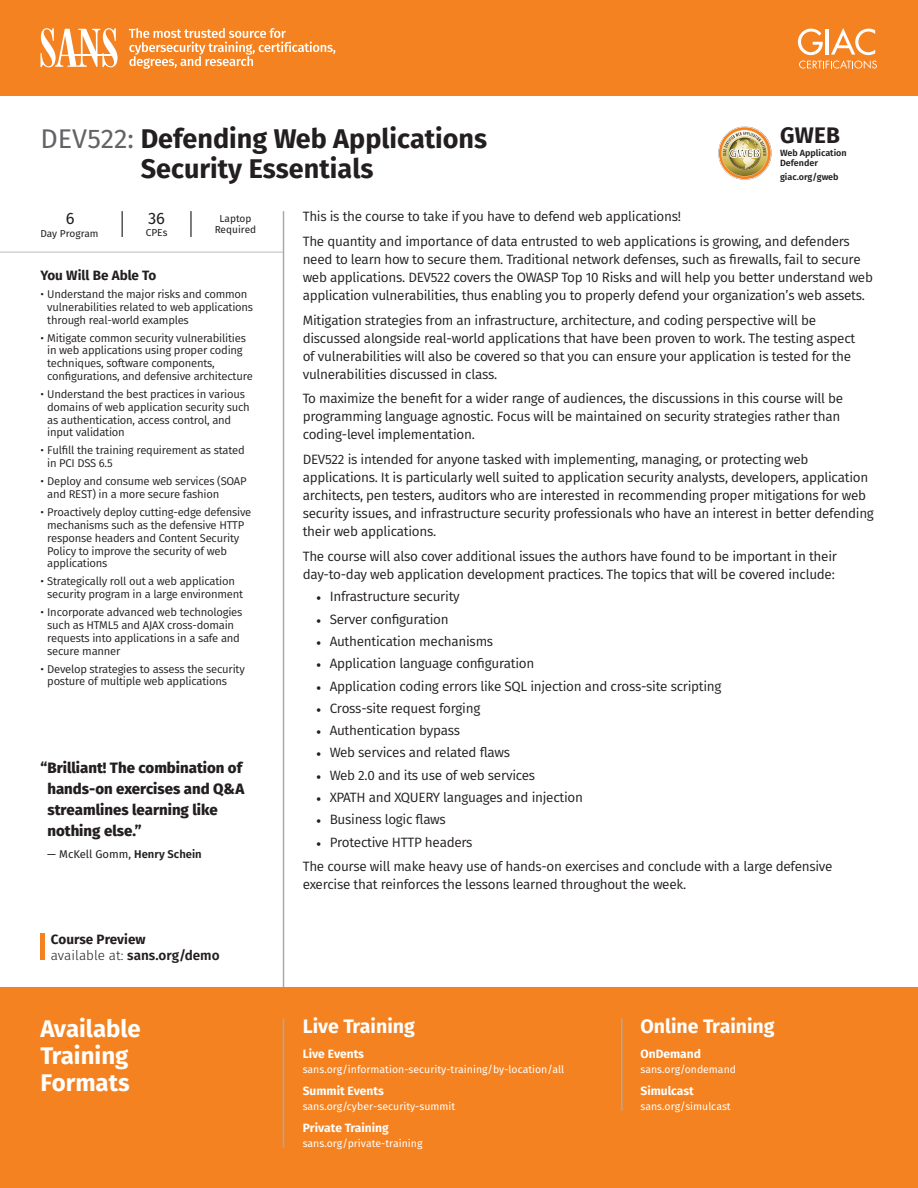
<style>
.page{position:relative;width:918px;height:1188px;background:#fff}
.page>*{position:absolute;margin:0;border:0;box-sizing:border-box;transform-origin:0 0}
.t1{font:700 27px/30px "Fira Sans";color:#231f20;text-align:center}
.t2{font:700 24px/27px "Fira Sans";color:#fff}
.t3{font:700 22.5px "Fira Sans";color:#231f20}
.t4{font:700 19.5px "Fira Sans";color:#fff}
.t5{font:16.5px "Fira Sans";color:#231f20}
.t6{font:800 15px/21px "Fira Sans";color:#231f20}
.t7{font:13.5px/18px "Fira Sans";letter-spacing:-.02em;color:#231f20}
.t8{font:700 13.5px/16.5px "Fira Sans";color:#231f20}
.t9{font:700 12px "Fira Sans";color:#fff}
.t10{font:11.25px/12.8px "Fira Sans";letter-spacing:-.02em;color:#231f20}
.t11{font:11.25px "Fira Sans";color:#231f20}
.t12{font:10.5px "Fira Sans";color:#fff}
.t13{font:10.05px/10.8px "Fira Sans";color:#231f20;text-align:center}
.t14{font:600 9px/10.5px "Fira Sans";color:#231f20}
.s1{font-weight:400;color:#636366}
.s2{font-family:"Minion Pro"}
.s3{font-weight:600}
.s4{font-weight:300}
</style>
<div class="page">
<svg style="left:122px;top:211px;width:1px;height:26px"></svg>
<hr style="left:190px;top:211px;width:2px;height:26px;background:#231f20">
<hr style="left:0;top:252px;width:283px;height:1px;background:#bcbdc0">
<div style="left:0;top:0;width:918px;height:95px;background:#f58220"></div>
<div style="left:0;top:987px;width:918px;height:201px;background:#f58220"></div>
<hr style="left:283px;top:211px;width:1px;height:776px;background:#a8a9ad">
<hr style="left:283px;top:1019px;width:1px;height:129px;background:#a8a9ad">
<hr style="left:621px;top:1019px;width:1px;height:92px;background:#a8a9ad">
<svg style="left:40px;top:28px;width:78px;height:39px"></svg>
<hr style="left:69px;top:55px;width:47px;height:1px;background:#fff">
<svg style="left:129px;top:28px;width:206px;height:41px"></svg>
<svg style="left:798px;top:28px;width:79px;height:41px"></svg>
<svg style="left:718px;top:127px;width:54px;height:53px"></svg>
<div style="left:40px;top:933px;width:5px;height:27px;background:#f58220"></div>
<h1 class="t1" style="left:40px;top:124px;width:448px"><span class="s1">DEV522:</span> Defending Web Applications<br>Security Essentials</h1>
<p class="t7" style="left:303px;top:204px;width:549px;line-height:24.8px">This is the course to take if you have to defend web applications!<br>The quantity and importance of data entrusted to web applications is growing, and defenders</p>
<p class="t7" style="left:303px;top:250px;width:572px">need to learn how to secure them. Traditional network defenses, such as firewalls, fail to secure web applications. DEV522 covers the OWASP Top 10 Risks and will help you better understand web application vulnerabilities, thus enabling you to properly defend your organization’s web assets.</p>
<p class="t7" style="left:303px;top:311px;width:554px">Mitigation strategies from an infrastructure, architecture, and coding perspective will be discussed alongside real-world applications that have been proven to work. The testing aspect of vulnerabilities will also be covered so that you can ensure your application is tested for the vulnerabilities discussed in class.</p>
<p class="t7" style="left:303px;top:390px;width:542px">To maximize the benefit for a wider range of audiences, the discussions in this course will be programming language agnostic. Focus will be maintained on security strategies rather than coding-level implementation.</p>
<p class="t7" style="left:303px;top:450px;width:573px">DEV522 is intended for anyone tasked with implementing, managing, or protecting web applications. It is particularly well suited to application security analysts, developers, application architects, pen testers, auditors who are interested in recommending proper mitigations for web security issues, and infrastructure security professionals who have an interest in better defending their web applications.</p>
<p class="t7" style="left:303px;top:547px;width:536px">The course will also cover additional issues the authors have found to be important in their day-to-day web application development practices. The topics that will be covered include:</p>
<p class="t7" style="left:316px;top:588px;width:145px"><span class="s2">•</span> Infrastructure security</p>
<p class="t7" style="left:316px;top:610px;width:134px"><span class="s2">•</span> Server configuration</p>
<p class="t7" style="left:316px;top:632px;width:179px"><span class="s2">•</span> Authentication mechanisms</p>
<p class="t7" style="left:316px;top:654px;width:220px"><span class="s2">•</span> Application language configuration</p>
<p class="t7" style="left:316px;top:677px;width:407px"><span class="s2">•</span> Application coding errors like SQL injection and cross-site scripting</p>
<p class="t7" style="left:316px;top:699px;width:166px"><span class="s2">•</span> Cross-site request forging</p>
<p class="t7" style="left:316px;top:721px;width:146px"><span class="s2">•</span> Authentication bypass</p>
<p class="t7" style="left:316px;top:744px;width:195px"><span class="s2">•</span> Web services and related flaws</p>
<p class="t7" style="left:316px;top:766px;width:221px"><span class="s2">•</span> Web 2.0 and its use of web services</p>
<p class="t7" style="left:316px;top:788px;width:268px"><span class="s2">•</span> XPATH and XQUERY languages and injection</p>
<p class="t7" style="left:316px;top:811px;width:131px"><span class="s2">•</span> Business logic flaws</p>
<p class="t7" style="left:303px;top:830px;width:531px;line-height:24.8px;text-indent:14px"><span class="s2">•</span> Protective HTTP headers<br>The course will make heavy use of hands-on exercises and conclude with a large defensive</p>
<p class="t7" style="left:303px;top:876px;width:385px">exercise that reinforces the lessons learned throughout the week.</p>
<h3 class="t3" style="left:780px;top:119px;width:61px">GWEB</h3>
<p class="t14" style="left:780px;top:147px;width:68px">Web Application<br>Defender</p>
<p class="t14" style="left:780px;top:171px;width:60px">giac.org/gweb</p>
<p class="t5" style="left:66px;top:206px;width:10px">6</p>
<p class="t13" style="left:40px;top:228px;width:60px">Day Program</p>
<p class="t5" style="left:148px;top:207px;width:19px">36</p>
<p class="t13" style="left:146px;top:227px;width:23px">CPEs</p>
<p class="t13" style="left:215px;top:213px;width:43px">Laptop<br>Required</p>
<p class="t8" style="left:41px;top:267px;width:117px">You Will Be Able To</p>
<p class="t10" style="left:47px;top:288px;width:207px;text-indent:-7px">• Understand the major risks and common vulnerabilities related to web applications through real-world examples</p>
<p class="t10" style="left:47px;top:331px;width:207px;text-indent:-7px">• Mitigate common security vulnerabilities in web applications using proper coding techniques, software components, configurations, and defensive architecture</p>
<p class="t10" style="left:47px;top:388px;width:204px;text-indent:-7px">• Understand the best practices in various domains of web application security such as authentication, access control, and input validation</p>
<p class="t10" style="left:47px;top:444px;width:199px;text-indent:-7px">• Fulfill the training requirement as stated in PCI DSS 6.5</p>
<p class="t10" style="left:47px;top:475px;width:201px;text-indent:-7px">• Deploy and consume web services (SOAP and REST) in a more secure fashion</p>
<p class="t10" style="left:47px;top:506px;width:206px;text-indent:-7px">• Proactively deploy cutting-edge defensive mechanisms such as the defensive HTTP response headers and Content Security Policy to improve the security of web applications</p>
<p class="t10" style="left:47px;top:575px;width:197px;text-indent:-7px">• Strategically roll out a web application security program in a large environment</p>
<p class="t10" style="left:47px;top:606px;width:197px;text-indent:-7px">• Incorporate advanced web technologies such as HTML5 and AJAX cross-domain requests into applications in a safe and secure manner</p>
<p class="t10" style="left:47px;top:662px;width:199px;text-indent:-7px">• Develop strategies to assess the security posture of multiple web applications</p>
<p class="t6" style="left:47px;top:757px;width:199px;text-indent:-7px">“Brilliant! The combination of hands-on exercises and Q&amp;A streamlines learning like nothing else.”</p>
<p class="t11" style="left:47px;top:846px;width:156px">— McKell Gomm, <span class="s3">Henry Schein</span></p>
<p class="t8" style="left:51px;top:931px;width:170px">Course Preview<br><span class="s4">available at:</span> <span class="s3">sans.org/demo</span></p>
<h2 class="t2" style="left:40px;top:1015px;width:102px">Available<br>Training<br>Formats</h2>
<h3 class="t4" style="left:303px;top:1013px;width:114px">Live Training</h3>
<p class="t9" style="left:303px;top:1046px;width:63px">Live Events</p>
<p class="t12" style="left:303px;top:1062px;width:263px">sans.org/information-security-training/by-location/all</p>
<p class="t9" style="left:303px;top:1082px;width:83px">Summit Events</p>
<p class="t12" style="left:303px;top:1099px;width:154px">sans.org/cyber-security-summit</p>
<p class="t9" style="left:303px;top:1119px;width:88px">Private Training</p>
<p class="t12" style="left:303px;top:1136px;width:121px">sans.org/private-training</p>
<h3 class="t4" style="left:640px;top:1013px;width:136px">Online Training</h3>
<p class="t9" style="left:640px;top:1046px;width:62px">OnDemand</p>
<p class="t12" style="left:640px;top:1062px;width:97px">sans.org/ondemand</p>
<p class="t9" style="left:640px;top:1082px;width:55px">Simulcast</p>
<p class="t12" style="left:640px;top:1099px;width:92px">sans.org/simulcast</p>
</div>
